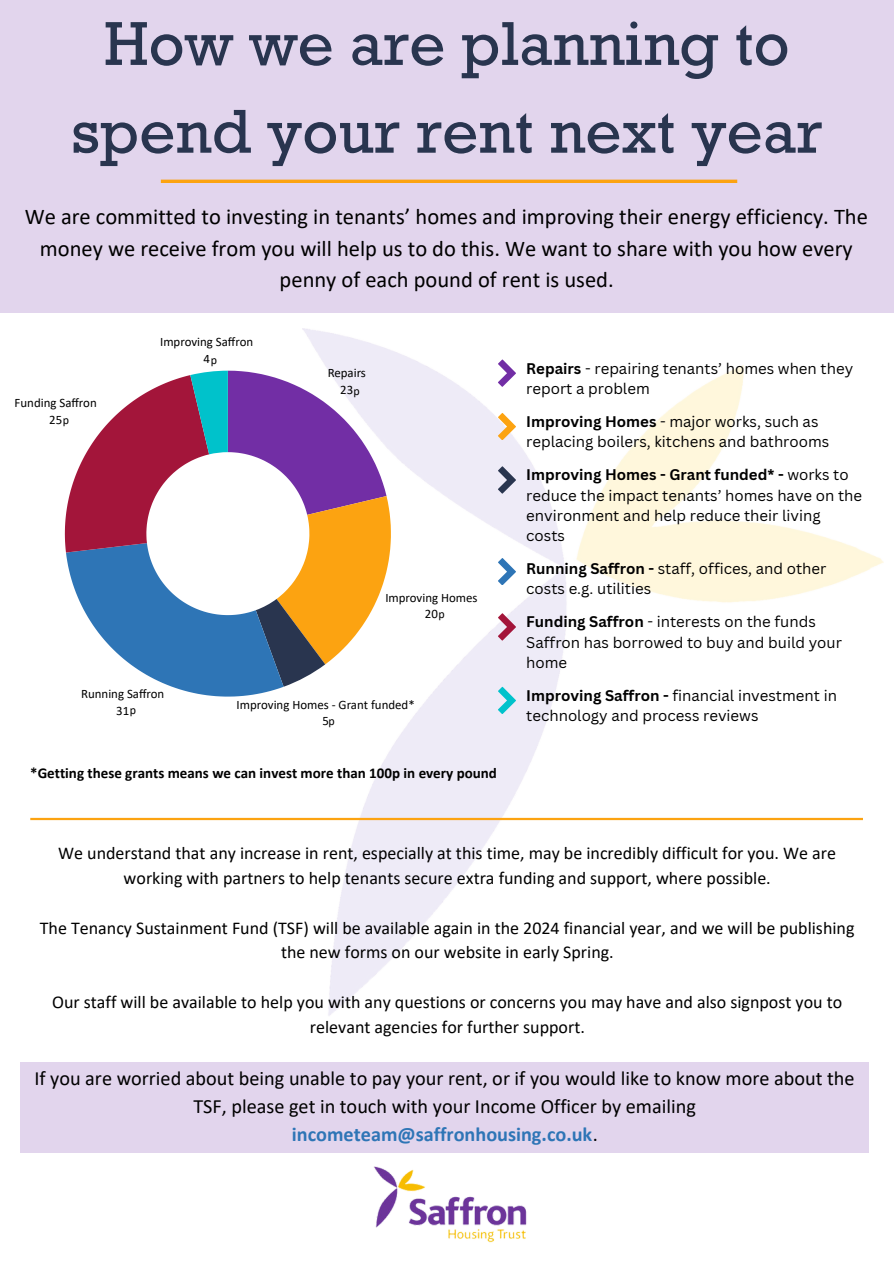
<style>
.page{position:relative;width:894px;height:1264px;background:#fff}
.page>*{position:absolute;margin:0;border:0;box-sizing:border-box;transform-origin:0 0}
.t1{font:63px/87.8px "Rockwell Std";color:#29354f;text-align:center}
.t2{font:22.5px/31.5px "Calibri";color:#000;text-align:center}
.t3{font:20.25px/28.2px "Calibri";color:#000;text-align:center}
.t4{font:18px/24.8px "Calibri";color:#000;text-align:center}
.t5{font:15px/20.2px "Canva Sans";color:#000}
.t6{font:700 15px "Calibri";color:#000}
.t7{font:12.9px/16.6px "Calibri";color:#000;text-align:center}
.s1{font-size:12px}
.s2{font-weight:700}
.s3{font-weight:700;color:#2e75b6}
</style>
<div class="page">
<div style="left:0;top:0;width:893px;height:312px;background:#e2d5ed"></div>
<img style="left:303px;top:328px;width:580px;height:688px">
<svg style="left:65px;top:371px;width:326px;height:325px"></svg>
<img style="left:350px;top:1152px;width:192px;height:91px">
<hr style="left:161px;top:180px;width:576px;height:3px;background:#fca311">
<svg style="left:498px;top:359px;width:18px;height:27px"></svg>
<svg style="left:498px;top:413px;width:18px;height:27px"></svg>
<svg style="left:498px;top:466px;width:18px;height:27px"></svg>
<svg style="left:498px;top:558px;width:18px;height:27px"></svg>
<svg style="left:498px;top:613px;width:18px;height:27px"></svg>
<svg style="left:498px;top:686px;width:18px;height:27px"></svg>
<hr style="left:30px;top:817px;width:832px;height:3px;background:#fca311">
<div style="left:21px;top:1062px;width:847px;height:90px;background:#e2d5ed"></div>
<p class="t1" style="left:71px;top:10px;width:752px">How we are planning to spend your rent next year</p>
<p class="t2" style="left:25px;top:203px;width:844px">We are committed to investing in tenants’ homes and improving their energy efficiency. The money we receive from you will help us to do this. We want to share with you how every penny of each pound of rent is used.</p>
<p class="t7" style="left:15px;top:395px;width:84px">Funding Saffron<br>25<span class="s1">p</span></p>
<p class="t7" style="left:160px;top:334px;width:95px">Improving Saffron<br>4<sub>p</sub></p>
<p class="t7" style="left:327px;top:366px;width:40px">Repairs<br>23<span class="s1">p</span></p>
<p class="t7" style="left:385px;top:590px;width:94px">Improving Homes<br>20<span class="s1">p</span></p>
<p class="t7" style="left:81px;top:686px;width:85px">Running Saffron<br>31<span class="s1">p</span></p>
<p class="t7" style="left:236px;top:697px;width:180px">Improving Homes - Grant funded*<br>5<span class="s1">p</span></p>
<p class="t6" style="left:30px;top:766px;width:468px">*Getting these grants means we can invest more than 100p in every pound</p>
<p class="t5" style="left:526px;top:358px;width:328px"><span class="s2">Repairs</span> - repairing tenants’ homes when they report a problem</p>
<p class="t5" style="left:526px;top:411px;width:304px"><span class="s2">Improving Homes</span> - major works, such as replacing boilers, kitchens and bathrooms</p>
<p class="t5" style="left:526px;top:464px;width:337px"><span class="s2">Improving Homes - Grant funded* -</span> works to reduce the impact tenants’ homes have on the environment and help reduce their living costs</p>
<p class="t5" style="left:526px;top:558px;width:301px"><span class="s2">Running Saffron -</span> staff, offices, and other costs e.g. utilities</p>
<p class="t5" style="left:526px;top:611px;width:317px"><span class="s2">Funding Saffron</span> - interests on the funds<br>Saffron has borrowed to buy and build your home</p>
<p class="t5" style="left:526px;top:685px;width:312px"><span class="s2">Improving Saffron -</span> financial investment in technology and process reviews</p>
<h2 class="t4" style="left:58px;top:842px;width:779px">We understand that any increase in rent, especially at this time, may be incredibly difficult for you. We are working with partners to help tenants secure extra funding and support, where possible.</h2>
<p class="t4" style="left:40px;top:916px;width:816px">The Tenancy Sustainment Fund (TSF) will be available again in the 2024 financial year, and we will be publishing the new forms on our website in early Spring.</p>
<p class="t4" style="left:52px;top:991px;width:791px">Our staff will be available to help you with any questions or concerns you may have and also signpost you to relevant agencies for further support.</p>
<p class="t3" style="left:34px;top:1065px;width:821px">If you are worried about being unable to pay your rent, or if you would like to know more about the<br>TSF, please get in touch with your Income Officer by emailing<br><span class="s3">incometeam@saffronhousing.co.uk</span>.</p>
</div>
